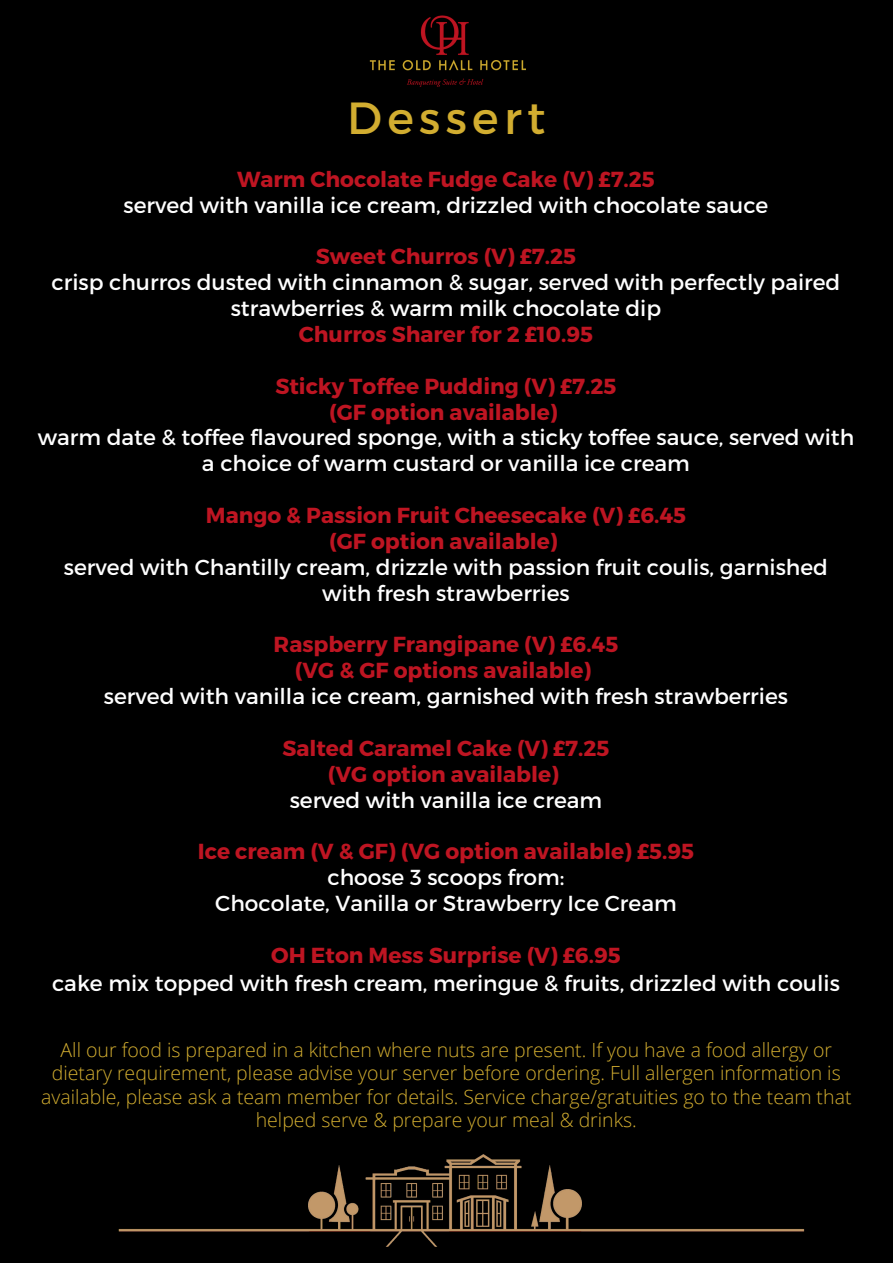
<style>
.page{position:relative;width:893px;height:1264px;background:#fff}
.page>*{position:absolute;margin:0;border:0;box-sizing:border-box;transform-origin:0 0}
.t1{font:45px "Montserrat";letter-spacing:.12em;color:#d2ad30}
.t2{font:21.75px/25.8px "Montserrat";color:#fefefe;text-align:center}
.t3{font:700 21.75px/25.8px "Montserrat";color:#be1522;text-align:center}
.t4{font:300 19.5px/23.2px "Open Sans";color:#d2ad30;text-align:center}
</style>
<div class="page">
<div style="left:0;top:0;width:892px;height:1262px;background:#000"></div>
<img style="left:118px;top:1154px;width:687px;height:93px">
<img style="left:369px;top:15px;width:157px;height:72px">
<h1 class="t1" style="left:347px;top:89px;width:200px">Dessert</h1>
<p class="t3" style="left:237px;top:165px;width:419px">Warm Chocolate Fudge Cake (V) £7.25</p>
<p class="t2" style="left:124px;top:191px;width:646px">served with vanilla ice cream, drizzled with chocolate sauce</p>
<p class="t3" style="left:316px;top:243px;width:262px">Sweet Churros (V) £7.25</p>
<p class="t2" style="left:51px;top:268px;width:790px">crisp churros dusted with cinnamon &amp; sugar, served with perfectly paired strawberries &amp; warm milk chocolate dip</p>
<p class="t3" style="left:299px;top:320px;width:296px">Churros Sharer for 2 £10.95</p>
<p class="t3" style="left:275px;top:372px;width:342px">Sticky Toffee Pudding (V) £7.25 (GF option available)</p>
<p class="t2" style="left:38px;top:424px;width:818px">warm date &amp; toffee flavoured sponge, with a sticky toffee sauce, served with a choice of warm custard or vanilla ice cream</p>
<p class="t3" style="left:206px;top:501px;width:481px">Mango &amp; Passion Fruit Cheesecake (V) £6.45 (GF option available)</p>
<p class="t2" style="left:64px;top:553px;width:765px">served with Chantilly cream, drizzle with passion fruit coulis, garnished with fresh strawberries</p>
<p class="t3" style="left:273px;top:630px;width:346px">Raspberry Frangipane (V) £6.45 (VG &amp; GF options available)</p>
<p class="t2" style="left:104px;top:682px;width:685px">served with vanilla ice cream, garnished with fresh strawberries</p>
<p class="t3" style="left:282px;top:734px;width:328px">Salted Caramel Cake (V) £7.25 (VG option available)</p>
<p class="t2" style="left:290px;top:785px;width:314px">served with vanilla ice cream</p>
<p class="t3" style="left:198px;top:837px;width:497px">Ice cream (V &amp; GF) (VG option available) £5.95</p>
<p class="t2" style="left:215px;top:863px;width:463px">choose 3 scoops from:<br>Chocolate, Vanilla or Strawberry Ice Cream</p>
<p class="t3" style="left:271px;top:941px;width:351px">OH Eton Mess Surprise (V) £6.95</p>
<p class="t2" style="left:52px;top:969px;width:789px">cake mix topped with fresh cream, meringue &amp; fruits, drizzled with coulis</p>
<p class="t4" style="left:41px;top:1037px;width:811px">All our food is prepared in a kitchen where nuts are present. If you have a food allergy or dietary requirement, please advise your server before ordering. Full allergen information is available, please ask a team member for details. Service charge/gratuities go to the team that helped serve &amp; prepare your meal &amp; drinks.</p>
</div>
